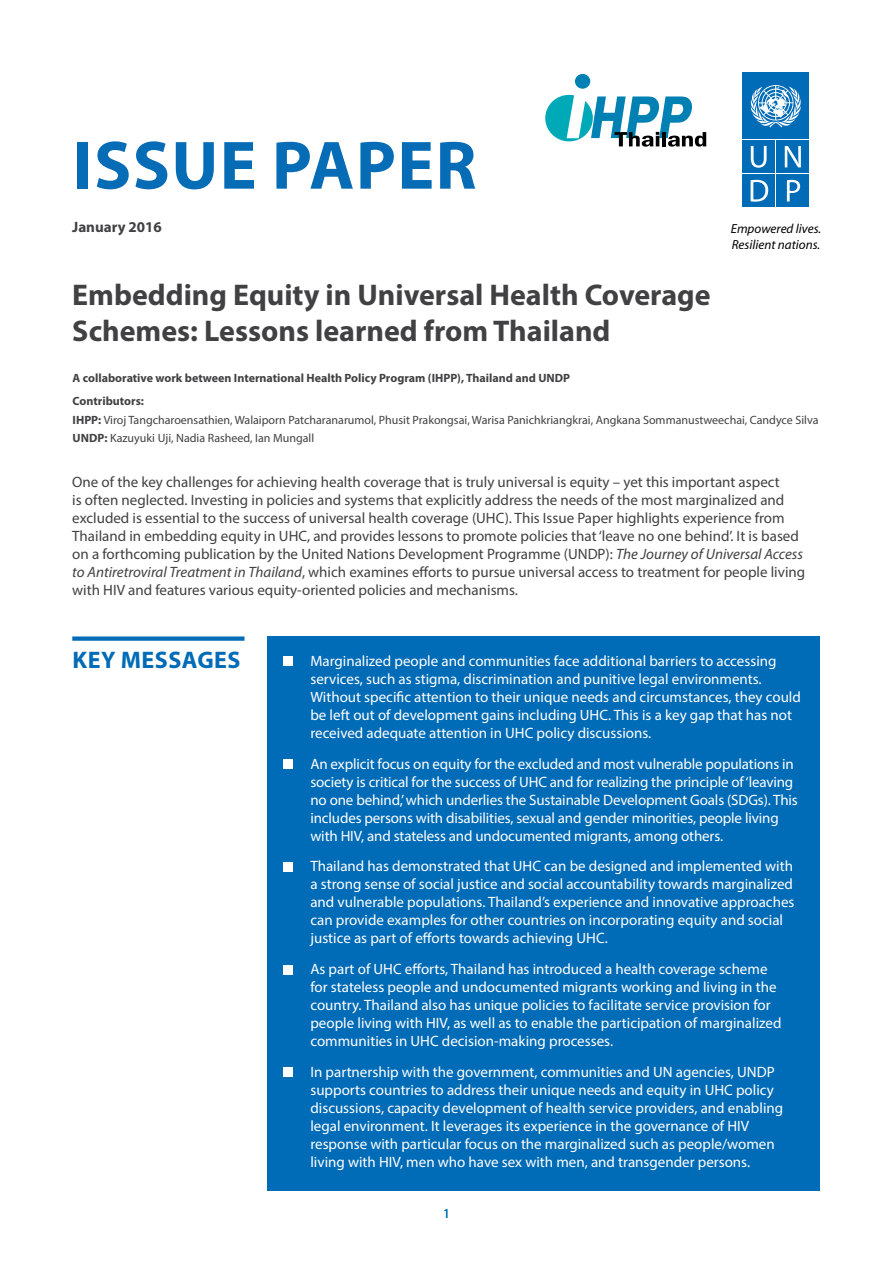
<style>
.page{position:relative;width:893px;height:1263px;background:#fff}
.page>*{position:absolute;margin:0;border:0;box-sizing:border-box;transform-origin:0 0}
.t1{font:700 69px "Myriad Pro";letter-spacing:.02em;color:#066cb6}
.t2{font:700 30px/36px "Myriad Pro";color:#414042}
.t3{font:700 24px "Myriad Pro";letter-spacing:.02em;color:#006bb6}
.Body{font:15px/18px "Myriad Pro";color:#fff}
.Body-2{font:15px/18px "Myriad Pro";color:#414042}
.Body-3{font:700 15px "Myriad Pro";color:#414042}
.Body-4{font:13.5px "Myriad Pro";color:#0074bb}
.t4{font:italic 13.2px/15.8px "Myriad";color:#000}
.Body-5{font:12px "Myriad Pro";color:#414042}
.Body-6{font:700 12px "Myriad Pro";color:#414042}
.s1{font-weight:700}
.s2{font-style:italic}
</style>
<div class="page">
<div style="left:268px;top:636px;width:552px;height:555px;background:#006bb6"></div>
<div style="left:72px;top:636px;width:172px;height:5px;background:#006bb6"></div>
<div style="left:743px;top:141px;width:32px;height:32px;background:#006bb6"></div>
<svg style="left:751px;top:146px;width:16px;height:22px"></svg>
<div style="left:777px;top:141px;width:32px;height:32px;background:#006bb6"></div>
<svg style="left:785px;top:146px;width:16px;height:21px"></svg>
<div style="left:777px;top:175px;width:32px;height:32px;background:#006bb6"></div>
<svg style="left:787px;top:180px;width:13px;height:21px"></svg>
<div style="left:743px;top:175px;width:32px;height:32px;background:#006bb6"></div>
<svg style="left:751px;top:180px;width:17px;height:22px"></svg>
<div style="left:743px;top:72px;width:66px;height:67px;background:#006bb6"></div>
<svg style="left:751px;top:85px;width:50px;height:42px"></svg>
<div style="left:283px;top:657px;width:10px;height:9px;background:#fff"></div>
<div style="left:283px;top:759px;width:10px;height:10px;background:#fff"></div>
<div style="left:283px;top:862px;width:10px;height:9px;background:#fff"></div>
<div style="left:283px;top:965px;width:10px;height:9px;background:#fff"></div>
<div style="left:283px;top:1068px;width:10px;height:9px;background:#fff"></div>
<svg style="left:573px;top:72px;width:19px;height:18px"></svg>
<div style="left:575px;top:74px;width:15px;height:15px;background:#0081b3;border-radius:50%"></div>
<svg style="left:545px;top:94px;width:162px;height:53px"></svg>
<p class="t1" style="left:73px;top:120px;width:405px">ISSUE PAPER</p>
<p class="Body-3" style="left:72px;top:218px;width:91px">January 2016</p>
<p class="t2" style="left:72px;top:276px;width:640px">Embedding Equity in Universal Health Coverage<br>Schemes: Lessons learned from Thailand</p>
<p class="t4" style="left:731px;top:221px;width:92px">Empowered lives.<br>Resilient nations.</p>
<p class="Body-6" style="left:73px;top:370px;width:499px">A collaborative work between International Health Policy Program (IHPP), Thailand and UNDP</p>
<p class="Body-6" style="left:73px;top:393px;width:73px">Contributors:</p>
<p class="Body-5" style="left:73px;top:412px;width:747px"><span class="s1">IHPP:</span> Viroj Tangcharoensathien, Walaiporn Patcharanarumol, Phusit Prakongsai, Warisa Panichkriangkrai, Angkana Sommanustweechai, Candyce Silva</p>
<p class="Body-5" style="left:73px;top:430px;width:243px"><span class="s1">UNDP:</span> Kazuyuki Uji, Nadia Rasheed, Ian Mungall</p>
<p class="Body-2" style="left:72px;top:473px;width:734px">One of the key challenges for achieving health coverage that is truly universal is equity – yet this important aspect<br>is often neglected. Investing in policies and systems that explicitly address the needs of the most marginalized and excluded is essential to the success of universal health coverage (UHC). This Issue Paper highlights experience from Thailand in embedding equity in UHC, and provides lessons to promote policies that ‘leave no one behind’. It is based on a forthcoming publication by the United Nations Development Programme (UNDP): <span class="s2">The Journey of Universal Access to Antiretroviral Treatment in Thailand</span>, which examines efforts to pursue universal access to treatment for people living with HIV and features various equity-oriented policies and mechanisms.</p>
<p class="t3" style="left:73px;top:644px;width:169px">KEY MESSAGES</p>
<p class="Body" style="left:310px;top:651px;width:492px">Marginalized people and communities face additional barriers to accessing services, such as stigma, discrimination and punitive legal environments.<br>Without specific attention to their unique needs and circumstances, they could be left out of development gains including UHC. This is a key gap that has not received adequate attention in UHC policy discussions.</p>
<p class="Body" style="left:310px;top:754px;width:489px">An explicit focus on equity for the excluded and most vulnerable populations in society is critical for the success of UHC and for realizing the principle of ‘leaving no one behind,’ which underlies the Sustainable Development Goals (SDGs). This includes persons with disabilities, sexual and gender minorities, people living with HIV, and stateless and undocumented migrants, among others.</p>
<p class="Body" style="left:310px;top:857px;width:486px">Thailand has demonstrated that UHC can be designed and implemented with a strong sense of social justice and social accountability towards marginalized and vulnerable populations. Thailand’s experience and innovative approaches can provide examples for other countries on incorporating equity and social justice as part of efforts towards achieving UHC.</p>
<p class="Body" style="left:310px;top:960px;width:473px">As part of UHC efforts, Thailand has introduced a health coverage scheme for stateless people and undocumented migrants working and living in the country. Thailand also has unique policies to facilitate service provision for people living with HIV, as well as to enable the participation of marginalized communities in UHC decision-making processes.</p>
<p class="Body" style="left:310px;top:1063px;width:474px">In partnership with the government, communities and UN agencies, UNDP supports countries to address their unique needs and equity in UHC policy discussions, capacity development of health service providers, and enabling legal environment. It leverages its experience in the governance of HIV response with particular focus on the marginalized such as people/women living with HIV, men who have sex with men, and transgender persons.</p>
<p class="Body-4" style="left:443px;top:1205px;width:8px">1</p>
</div>
